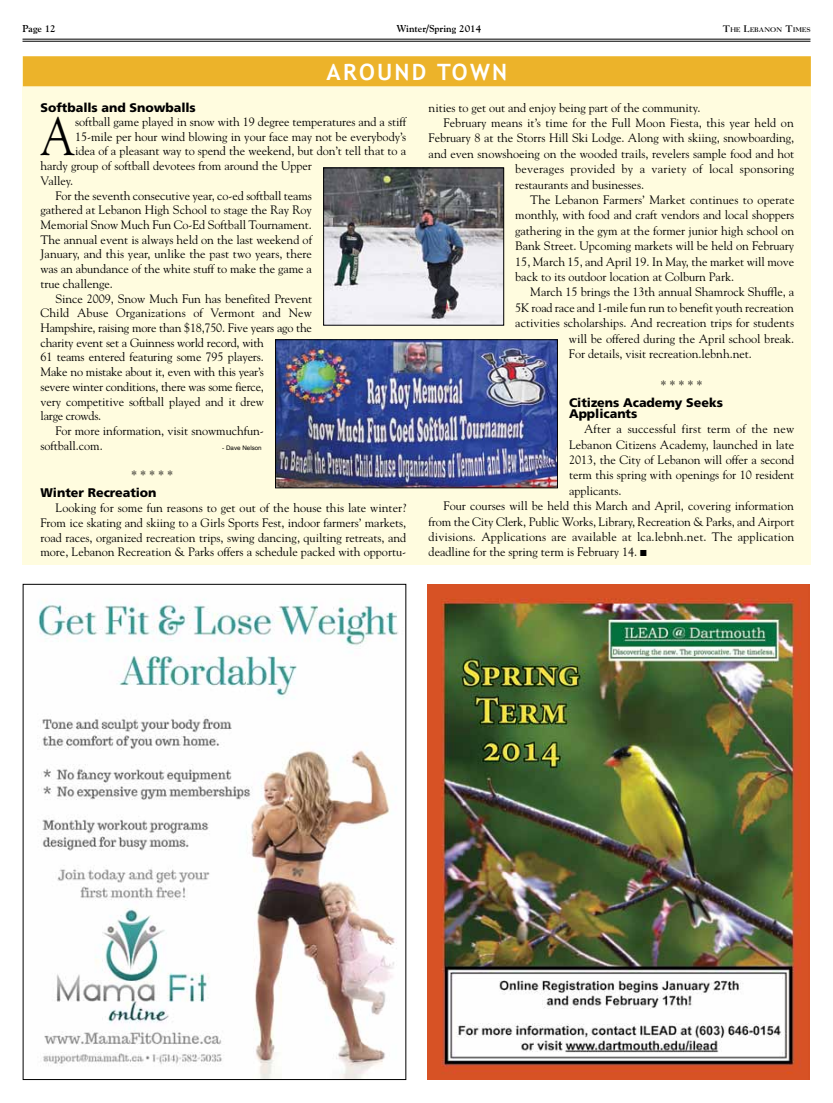
<style>
.page{position:relative;width:833px;height:1103px;background:#fff}
.page>*{position:absolute;margin:0;border:0;box-sizing:border-box;transform-origin:0 0}
.t1{font:53.38px "Goudy";color:#000;scale:.85 1}
.t2{font:700 22.5px "Trebuchet MS";letter-spacing:.1em;color:#fff}
.t3{font:900 12.5px/10.8px "Frutiger";letter-spacing:-.005em;color:#000}
.t4{font:12.25px/14.9px "Goudy";letter-spacing:-.005em;color:#000;text-align:justify}
.t5{font:12.25px "Goudy";letter-spacing:.015em;color:#000}
.t6{font:700 10px "Goudy";color:#000}
.t7{font:300 7.88px "Grail";letter-spacing:.03em;color:#000}
.t8{font:6.25px "Helvetica";color:#000}
.s1{font-size:11.25px}
</style>
<div class="page">
<hr style="left:22px;top:39px;width:788px;height:1px;background:#000">
<hr style="left:22px;top:41px;width:788px;height:1px;background:#000">
<div style="left:22px;top:56px;width:789px;height:509px;background:#fffcdf"></div>
<div style="left:23px;top:56px;width:787px;height:30px;background:#ecb32a"></div>
<img style="left:277px;top:341px;width:278px;height:145px">
<div style="left:275px;top:339px;width:282px;height:149px;border:1px solid #000"></div>
<img style="left:325px;top:170px;width:177px;height:153px">
<div style="left:323px;top:168px;width:181px;height:157px;border:1px solid #000"></div>
<img style="left:38px;top:603px;width:360px;height:474px">
<img style="left:427px;top:584px;width:383px;height:495px">
<p class="t6" style="left:22px;top:23px;width:35px">Page 12</p>
<p class="t6" style="left:396px;top:23px;width:86px">Winter/Spring 2014</p>
<p class="t7" style="left:722px;top:26px;width:89px"><span class="s1">T</span>HE <span class="s1">L</span>EBANON <span class="s1">T</span>IMES</p>
<h2 class="t2" style="left:326px;top:58px;width:34px">AROUND</h2>
<h2 class="t2" style="left:437px;top:58px;width:68px">TOWN</h2>
<p class="t3" style="left:41px;top:102px;width:157px">Softballs and Snowballs</p>
<h1 class="t1" style="left:40px;top:104px;width:43px">A</h1>
<p class="t4" style="left:75px;top:114px;width:332px">softball game played in snow with 19 degree temperatures and a stiff</p>
<p class="t4" style="left:75px;top:129px;width:332px">15-mile per hour wind blowing in your face may not be everybody’s</p>
<p class="t4" style="left:75px;top:143px;width:332px">idea of a pleasant way to spend the weekend, but don’t tell that to a</p>
<p class="t4" style="left:41px;top:158px;width:273px">hardy group of softball devotees from around the Upper</p>
<p class="t4" style="left:41px;top:173px;width:34px">Valley.</p>
<p class="t4" style="left:56px;top:187px;width:258px">For the seventh consecutive year, co-ed softball teams</p>
<p class="t4" style="left:41px;top:202px;width:273px">gathered at Lebanon High School to stage the Ray Roy</p>
<p class="t4" style="left:41px;top:217px;width:273px">Memorial Snow Much Fun Co-Ed Softball Tournament.</p>
<p class="t4" style="left:41px;top:232px;width:273px">The annual event is always held on the last weekend of</p>
<p class="t4" style="left:41px;top:246px;width:273px">January, and this year, unlike the past two years, there</p>
<p class="t4" style="left:41px;top:261px;width:273px">was an abundance of the white stuff to make the game a</p>
<p class="t4" style="left:41px;top:276px;width:74px">true challenge.</p>
<p class="t4" style="left:56px;top:290px;width:258px">Since 2009, Snow Much Fun has benefited Prevent</p>
<p class="t4" style="left:41px;top:305px;width:273px">Child Abuse Organizations of Vermont and New</p>
<p class="t4" style="left:41px;top:320px;width:273px">Hampshire, raising more than $18,750. Five years ago the</p>
<p class="t4" style="left:41px;top:335px;width:225px">charity event set a Guinness world record, with</p>
<p class="t4" style="left:41px;top:349px;width:225px">61 teams entered featuring some 795 players.</p>
<p class="t4" style="left:41px;top:364px;width:225px">Make no mistake about it, even with this year’s</p>
<p class="t4" style="left:41px;top:379px;width:225px">severe winter conditions, there was some fierce,</p>
<p class="t4" style="left:41px;top:393px;width:225px">very competitive softball played and it drew</p>
<p class="t4" style="left:41px;top:408px;width:62px">large crowds.</p>
<p class="t4" style="left:56px;top:423px;width:210px">For more information, visit snowmuchfun-</p>
<p class="t4" style="left:41px;top:438px;width:64px">softball.com.</p>
<p class="t8" style="left:222px;top:444px;width:41px">- Dave Nelson</p>
<p class="t4" style="left:131px;top:467px;width:44px">* * * * *</p>
<p class="t3" style="left:41px;top:487px;width:118px">Winter Recreation</p>
<p class="t4" style="left:41px;top:500px;width:367px;text-indent:15px">Looking for some fun reasons to get out of the house this late winter?<br>From ice skating and skiing to a Girls Sports Fest, indoor farmers’ markets, road races, organized recreation trips, swing dancing, quilting retreats, and more, Lebanon Recreation &amp; Parks offers a schedule packed with opportu-</p>
<p class="t4" style="left:428px;top:99px;width:273px">nities to get out and enjoy being part of the community.</p>
<p class="t4" style="left:443px;top:115px;width:352px">February means it’s time for the Full Moon Fiesta, this year held on</p>
<p class="t4" style="left:428px;top:130px;width:367px">February 8 at the Storrs Hill Ski Lodge. Along with skiing, snowboarding,</p>
<p class="t4" style="left:428px;top:146px;width:367px">and even snowshoeing on the wooded trails, revelers sample food and hot</p>
<p class="t5" style="left:515px;top:161px;width:280px">beverages provided by a variety of local sponsoring</p>
<p class="t4" style="left:515px;top:176px;width:130px">restaurants and businesses.</p>
<p class="t4" style="left:530px;top:192px;width:266px">The Lebanon Farmers’ Market continues to operate</p>
<p class="t4" style="left:515px;top:207px;width:280px">monthly, with food and craft vendors and local shoppers</p>
<p class="t4" style="left:515px;top:223px;width:280px">gathering in the gym at the former junior high school on</p>
<p class="t4" style="left:515px;top:238px;width:280px">Bank Street. Upcoming markets will be held on February</p>
<p class="t4" style="left:515px;top:253px;width:280px">15, March 15, and April 19. In May, the market will move</p>
<p class="t4" style="left:515px;top:269px;width:220px">back to its outdoor location at Colburn Park.</p>
<p class="t4" style="left:530px;top:284px;width:265px">March 15 brings the 13th annual Shamrock Shuffle, a</p>
<p class="t4" style="left:515px;top:300px;width:280px">5K road race and 1-mile fun run to benefit youth recreation</p>
<p class="t4" style="left:515px;top:315px;width:280px">activities scholarships. And recreation trips for students</p>
<p class="t4" style="left:569px;top:330px;width:227px">will be offered during the April school break.</p>
<p class="t4" style="left:569px;top:346px;width:184px">For details, visit recreation.lebnh.net.</p>
<p class="t4" style="left:660px;top:377px;width:44px">* * * * *</p>
<p class="t3" style="left:569px;top:397px;width:155px">Citizens Academy Seeks<br>Applicants</p>
<p class="t4" style="left:584px;top:421px;width:212px">After a successful first term of the new</p>
<p class="t4" style="left:569px;top:436px;width:227px">Lebanon Citizens Academy, launched in late</p>
<p class="t4" style="left:569px;top:452px;width:227px">2013, the City of Lebanon will offer a second</p>
<p class="t4" style="left:569px;top:467px;width:227px">term this spring with openings for 10 resident</p>
<p class="t4" style="left:569px;top:482px;width:54px">applicants.</p>
<p class="t4" style="left:443px;top:498px;width:352px">Four courses will be held this March and April, covering information</p>
<p class="t4" style="left:428px;top:513px;width:367px">from the City Clerk, Public Works, Library, Recreation &amp; Parks, and Airport</p>
<p class="t4" style="left:428px;top:529px;width:367px">divisions. Applications are available at lca.lebnh.net. The application</p>
<p class="t4" style="left:428px;top:544px;width:220px">deadline for the spring term is February 14. ■</p>
</div>
